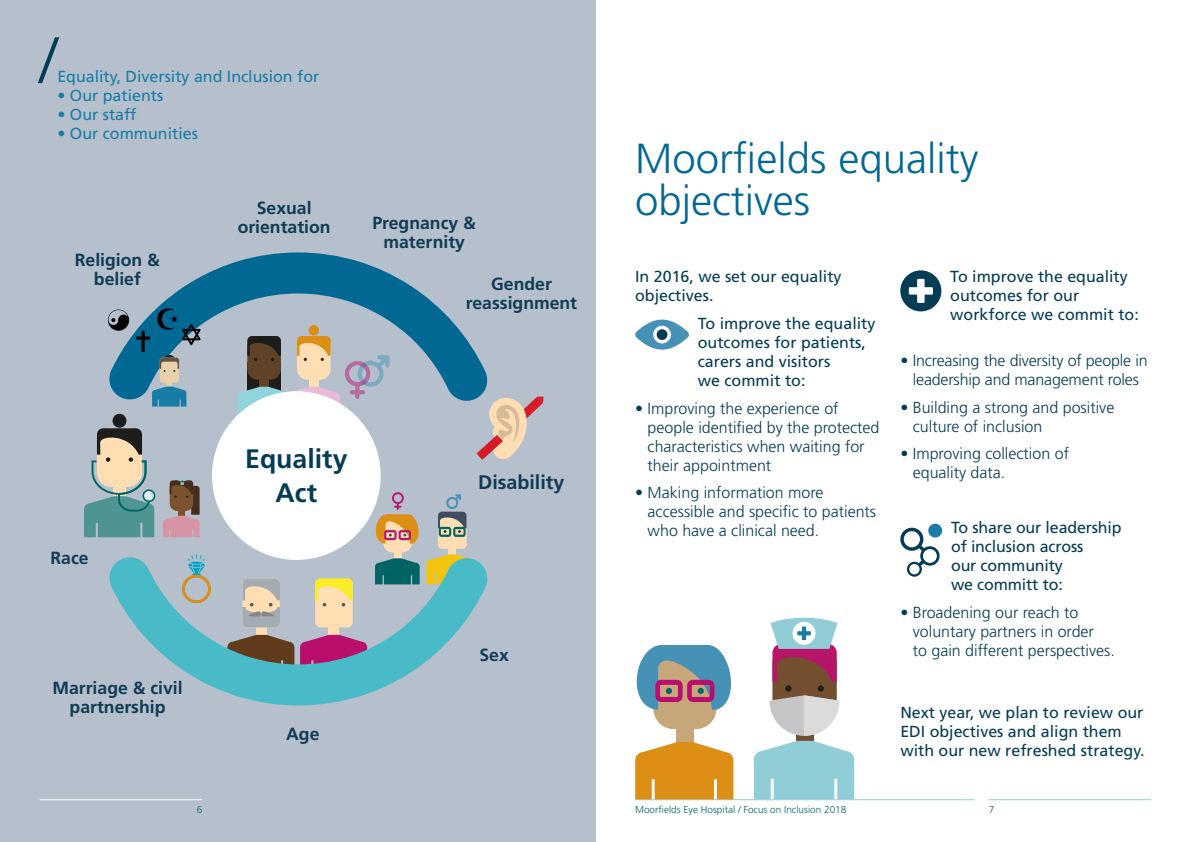
<style>
.page{position:relative;width:1191px;height:842px;background:#fff}
.page>*{position:absolute;margin:0;border:0;box-sizing:border-box;transform-origin:0 0}
.t1{font:300 63.5px "Frutiger";color:#053c55}
.t2{font:300 42px/42px "Frutiger";color:#016893}
.t3{font:700 26.7px/33.3px "Frutiger";color:#053c55;text-align:center}
.t4{font:700 19.6px "Frutiger";color:#103b54}
.t5{font:700 17.6px/19.2px "Frutiger";color:#103b54;text-align:center}
.t6{font:300 16px/19px "Frutiger";color:#053c55}
.t7{font:16px/19px "Frutiger";color:#053c55}
.t8{font:16px "Frutiger";color:#197ca6}
.t9{font:16px/19px "Frutiger CE";letter-spacing:-.01em;color:#053c55}
.t10{font:300 10px "Frutiger";color:#006665}
</style>
<div class="page">
<hr style="left:988px;top:799px;width:163px;height:1px;background:#91cdd7">
<hr style="left:635px;top:799px;width:339px;height:1px;background:#91cdd7">
<div style="left:0;top:0;width:595px;height:842px;background:#b5c0cc"></div>
<div style="left:112px;top:414px;width:14px;height:14px;background:#1d1d1b;border-radius:50%"></div>
<div style="left:393px;top:544px;width:8px;height:17px;background:#ffdeb3"></div>
<div style="left:383px;top:515px;width:29px;height:37px;background:#ffdeb3;border-radius:9px"></div>
<div style="left:448px;top:539px;width:8px;height:16px;background:#ffdeb3"></div>
<div style="left:438px;top:512px;width:28px;height:37px;background:#ffdeb3;border-radius:4px"></div>
<svg style="left:109px;top:554px;width:379px;height:151px"></svg>
<svg style="left:109px;top:252px;width:379px;height:152px"></svg>
<svg style="left:84px;top:428px;width:70px;height:109px"></svg>
<svg style="left:163px;top:479px;width:37px;height:58px"></svg>
<svg style="left:438px;top:494px;width:28px;height:43px"></svg>
<svg style="left:371px;top:492px;width:48px;height:52px"></svg>
<svg style="left:136px;top:331px;width:14px;height:21px"></svg>
<svg style="left:157px;top:306px;width:44px;height:39px;background:#105d7e"></svg>
<svg style="left:108px;top:310px;width:21px;height:21px"></svg>
<svg style="left:164px;top:355px;width:11px;height:10px"></svg>
<div style="left:167px;top:376px;width:5px;height:11px;background:#e9d1ac"></div>
<div style="left:160px;top:358px;width:19px;height:25px;background:#e9d1ac;border-radius:3px"></div>
<svg style="left:160px;top:358px;width:19px;height:14px"></svg>
<svg style="left:152px;top:386px;width:34px;height:21px"></svg>
<svg style="left:182px;top:554px;width:29px;height:49px"></svg>
<div style="left:182px;top:575px;width:29px;height:28px;border:3px solid #dd8e15;border-radius:50%"></div>
<div style="left:676px;top:711px;width:17px;height:36px;background:#c7a67a"></div>
<div style="left:653px;top:647px;width:63px;height:82px;background:#c7a67a;border-radius:20px"></div>
<svg style="left:635px;top:742px;width:98px;height:57px;background:#e09b30"></svg>
<svg style="left:636px;top:645px;width:96px;height:65px"></svg>
<div style="left:772px;top:644px;width:64px;height:83px;background:#734f30;border-radius:21px"></div>
<div style="left:785px;top:685px;width:6px;height:7px;background:#1d1d1b;border-radius:50%"></div>
<div style="left:817px;top:685px;width:7px;height:7px;background:#1d1d1b;border-radius:50%"></div>
<svg style="left:770px;top:618px;width:67px;height:63px"></svg>
<svg style="left:754px;top:695px;width:100px;height:104px"></svg>
<svg style="left:635px;top:320px;width:54px;height:30px"></svg>
<div style="left:900px;top:270px;width:41px;height:41px;background:#053c55;border-radius:50%"></div>
<svg style="left:908px;top:279px;width:25px;height:24px"></svg>
<svg style="left:900px;top:528px;width:39px;height:49px"></svg>
<div style="left:923px;top:549px;width:14px;height:14px;background:#fff;border-radius:50%"></div>
<div style="left:909px;top:564px;width:10px;height:10px;background:#fff;border-radius:50%"></div>
<div style="left:903px;top:531px;width:17px;height:16px;background:#fff;border-radius:50%"></div>
<div style="left:928px;top:524px;width:14px;height:14px;background:#197ca6;border-radius:50%"></div>
<hr style="left:40px;top:799px;width:162px;height:1px;background:#fff">
<div style="left:308px;top:325px;width:11px;height:11px;background:#dd8e15;border-radius:50%"></div>
<svg style="left:237px;top:336px;width:152px;height:79px"></svg>
<div style="left:212px;top:391px;width:169px;height:169px;background:#fff;border-radius:50%"></div>
<svg style="left:467px;top:388px;width:77px;height:72px"></svg>
<h1 class="t1" style="left:40px;top:25px;width:19px">/</h1>
<p class="t8" style="left:57px;top:67px;width:263px">Equality, Diversity and Inclusion for</p>
<p class="t8" style="left:57px;top:86px;width:107px">• Our patients</p>
<p class="t8" style="left:57px;top:105px;width:80px">• Our staff</p>
<p class="t8" style="left:57px;top:124px;width:142px">• Our communities</p>
<p class="t5" style="left:75px;top:250px;width:87px">Religion &amp; belief</p>
<p class="t5" style="left:238px;top:198px;width:94px">Sexual orientation</p>
<p class="t5" style="left:372px;top:213px;width:105px">Pregnancy &amp; maternity</p>
<p class="t5" style="left:466px;top:274px;width:113px">Gender reassignment</p>
<p class="t5" style="left:50px;top:548px;width:40px">Race</p>
<h3 class="t3" style="left:245px;top:442px;width:104px">Equality<br>Act</h3>
<p class="t5" style="left:52px;top:678px;width:132px">Marriage &amp; civil partnership</p>
<p class="t10" style="left:197px;top:804px;width:7px">6</p>
<p class="t5" style="left:286px;top:724px;width:35px">Age</p>
<p class="t4" style="left:478px;top:470px;width:88px">Disability</p>
<p class="t5" style="left:479px;top:645px;width:31px">Sex</p>
<h2 class="t2" style="left:635px;top:138px;width:345px">Moorfields equality objectives</h2>
<p class="t7" style="left:635px;top:266px;width:208px">In 2016, we set our equality objectives.</p>
<p class="t7" style="left:698px;top:314px;width:179px">To improve the equality outcomes for patients, carers and visitors<br>we commit to:</p>
<p class="t6" style="left:647px;top:398px;width:233px;text-indent:-12px">• Improving the experience of people identified by the protected characteristics when waiting for their appointment</p>
<p class="t6" style="left:647px;top:483px;width:230px;text-indent:-12px">• Making information more accessible and specific to patients who have a clinical need.</p>
<p class="t7" style="left:950px;top:267px;width:190px">To improve the equality outcomes for our workforce we commit to:</p>
<p class="t6" style="left:900px;top:351px;width:249px;text-align:center">• Increasing the diversity of people in leadership and management roles</p>
<p class="t6" style="left:912px;top:398px;width:203px;text-indent:-12px">• Building a strong and positive culture of inclusion</p>
<p class="t6" style="left:912px;top:444px;width:158px;text-indent:-12px">• Improving collection of equality data.</p>
<p class="t9" style="left:951px;top:518px;width:172px">To share our leadership of inclusion across<br>our community<br>we committ to:</p>
<p class="t6" style="left:912px;top:603px;width:204px;text-indent:-12px">• Broadening our reach to voluntary partners in order<br>to gain different perspectives.</p>
<p class="t7" style="left:900px;top:703px;width:246px">Next year, we plan to review our<br>EDI objectives and align them with our new refreshed strategy.</p>
<p class="t10" style="left:635px;top:804px;width:213px">Moorfields Eye Hospital / Focus on Inclusion 2018</p>
<p class="t10" style="left:988px;top:804px;width:7px">7</p>
</div>
